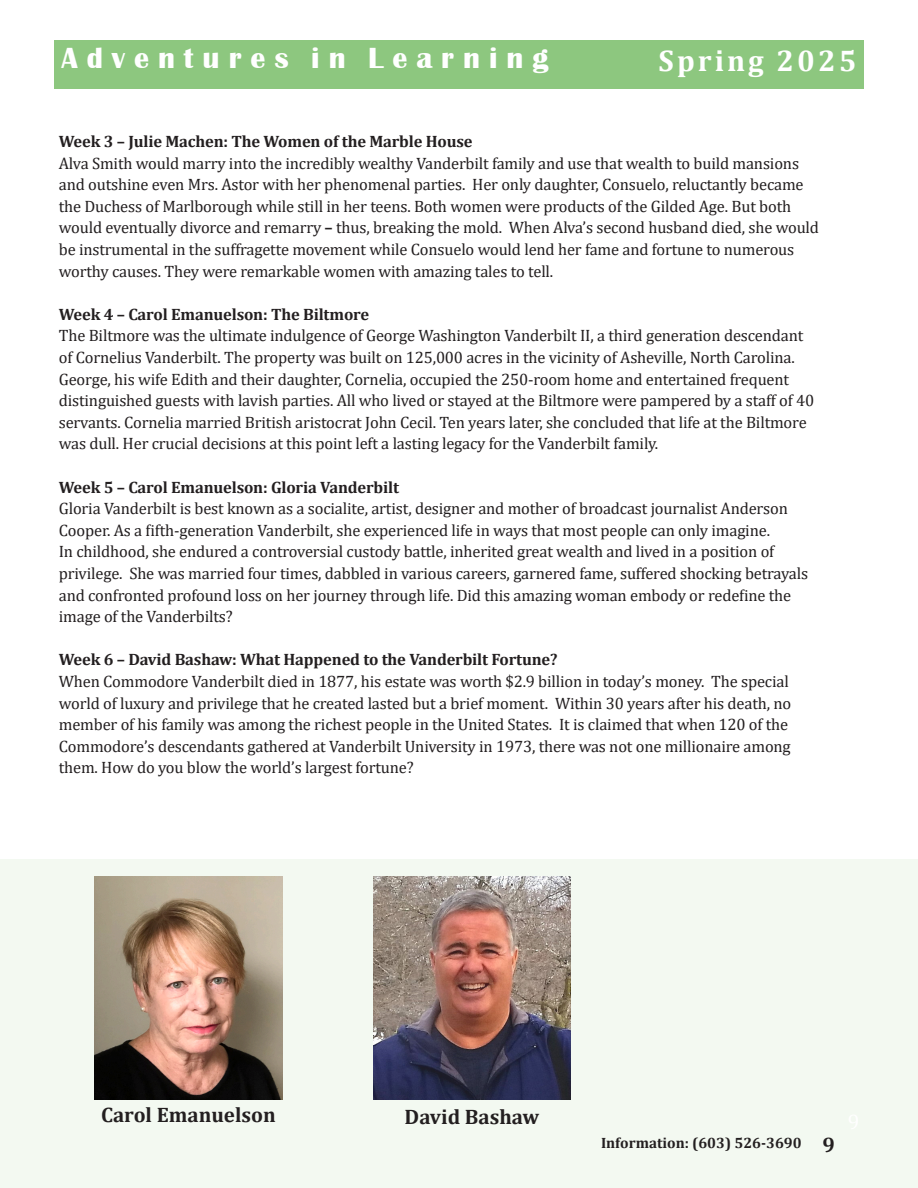
<style>
.page{position:relative;width:918px;height:1188px;background:#fff}
.page>*{position:absolute;margin:0;border:0;box-sizing:border-box;transform-origin:0 0}
.t1{font:700 30px "Britannic";letter-spacing:.3em;color:#fff}
.t2{font:700 30px "Cambria";letter-spacing:.1em;color:#fff}
.t3{font:700 21px "Cambria";color:#231f20}
.t4{font:16.5px/21.6px "Cambria";letter-spacing:-.01em;color:#231f20}
.t5{font:700 16.5px "Cambria";letter-spacing:-.01em;color:#231f20}
.t6{font:700 15px "Cambria";color:#231f20}
.s1{font-weight:700}
</style>
<div class="page">
<div style="left:0;top:859px;width:918px;height:329px;background:#f3f9f1"></div>
<div style="left:54px;top:40px;width:810px;height:49px;background:#8dc77f"></div>
<img style="left:94px;top:876px;width:188px;height:224px">
<img style="left:373px;top:876px;width:197px;height:224px">
<h1 class="t1" style="left:62px;top:41px;width:489px">Adventures in Learning</h1>
<h1 class="t2" style="left:659px;top:40px;width:199px">Spring 2025</h1>
<p class="t5" style="left:59px;top:130px;width:415px">Week 3 – Julie Machen: The Women of the Marble House</p>
<p class="t4" style="left:59px;top:152px;width:762px">Alva Smith would marry into the incredibly wealthy Vanderbilt family and use that wealth to build mansions and outshine even Mrs. Astor with her phenomenal parties. Her only daughter, Consuelo, reluctantly became the Duchess of Marlborough while still in her teens. Both women were products of the Gilded Age. But both would eventually divorce and remarry <span class="s1">–</span> thus, breaking the mold. When Alva’s second husband died, she would be instrumental in the suffragette movement while Consuelo would lend her fame and fortune to numerous worthy causes. They were remarkable women with amazing tales to tell.</p>
<p class="t5" style="left:59px;top:302px;width:312px">Week 4 – Carol Emanuelson: The Biltmore</p>
<p class="t4" style="left:59px;top:325px;width:757px">The Biltmore was the ultimate indulgence of George Washington Vanderbilt II, a third generation descendant of Cornelius Vanderbilt. The property was built on 125,000 acres in the vicinity of Asheville, North Carolina.<br>George, his wife Edith and their daughter, Cornelia, occupied the 250-room home and entertained frequent distinguished guests with lavish parties. All who lived or stayed at the Biltmore were pampered by a staff of 40 servants. Cornelia married British aristocrat John Cecil. Ten years later, she concluded that life at the Biltmore was dull. Her crucial decisions at this point left a lasting legacy for the Vanderbilt family.</p>
<p class="t5" style="left:59px;top:475px;width:342px">Week 5 – Carol Emanuelson: Gloria Vanderbilt</p>
<p class="t4" style="left:59px;top:498px;width:751px">Gloria Vanderbilt is best known as a socialite, artist, designer and mother of broadcast journalist Anderson Cooper. As a fifth-generation Vanderbilt, she experienced life in ways that most people can only imagine.<br>In childhood, she endured a controversial custody battle, inherited great wealth and lived in a position of privilege. She was married four times, dabbled in various careers, garnered fame, suffered shocking betrayals and confronted profound loss on her journey through life. Did this amazing woman embody or redefine the image of the Vanderbilts?</p>
<p class="t5" style="left:59px;top:648px;width:500px">Week 6 – David Bashaw: What Happened to the Vanderbilt Fortune?</p>
<p class="t4" style="left:59px;top:670px;width:734px">When Commodore Vanderbilt died in 1877, his estate was worth $2.9 billion in today’s money. The special world of luxury and privilege that he created lasted but a brief moment. Within 30 years after his death, no member of his family was among the richest people in the United States. It is claimed that when 120 of the Commodore’s descendants gathered at Vanderbilt University in 1973, there was not one millionaire among them. How do you blow the world’s largest fortune?</p>
<p class="t3" style="left:101px;top:1100px;width:176px">Carol Emanuelson</p>
<p class="t3" style="left:405px;top:1102px;width:136px">David Bashaw</p>
<p class="t6" style="left:601px;top:1132px;width:202px">Information: (603) 526-3690</p>
<p class="t3" style="left:822px;top:1130px;width:14px">9</p>
</div>
